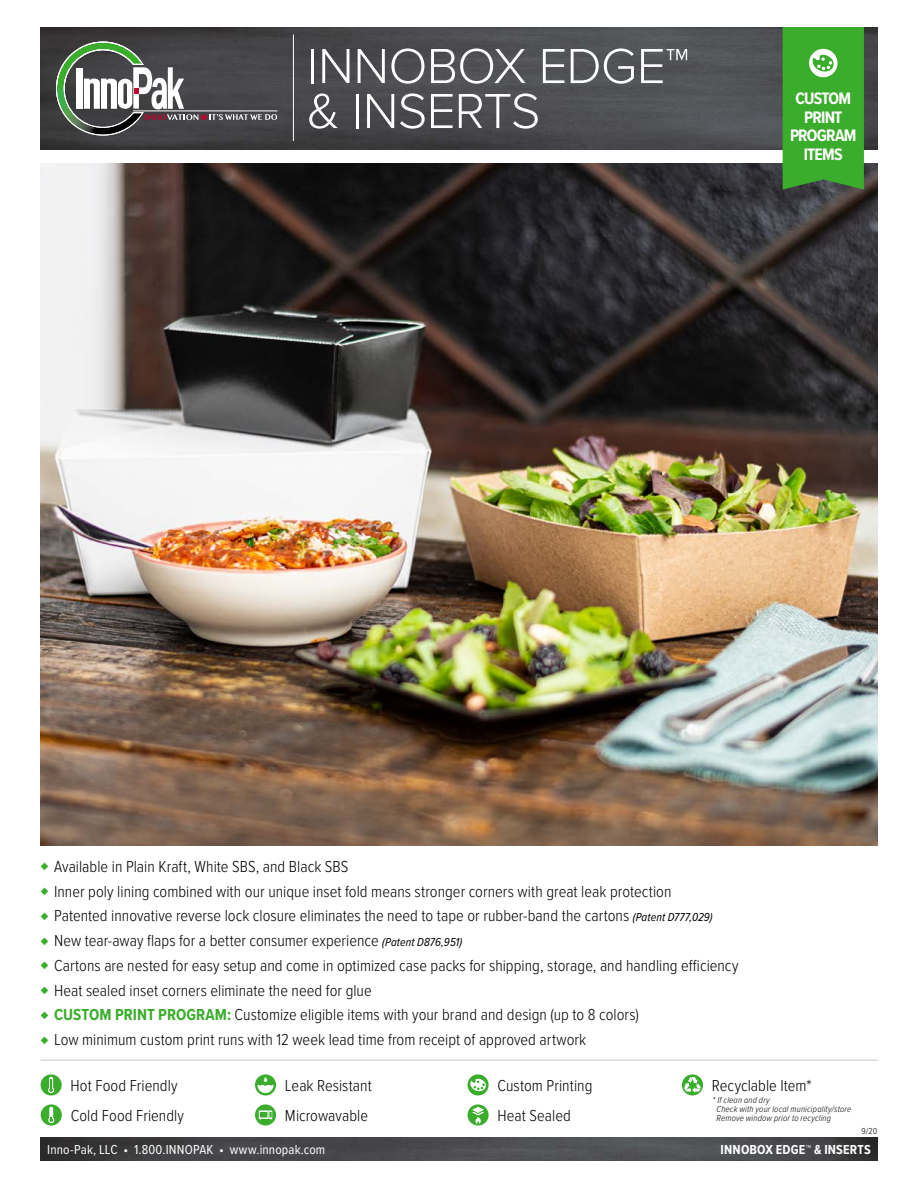
<style>
.page{position:relative;width:918px;height:1188px;background:#fff}
.page>*{position:absolute;margin:0;border:0;box-sizing:border-box;transform-origin:0 0}
.t1{font:300 51px/45px "Proxima Nova";letter-spacing:-.015em;color:#fff}
.t2{font:700 17.25px/18.8px "Proxima Nova Cond";letter-spacing:-.05em;color:#fff;text-align:center}
.t3{font:300 16.5px/30px "Proxima Nova Cond";color:#000}
.t4{font:13.5px "Proxima Nova Cond";letter-spacing:.01em;color:#fff}
.t5{font:700 13.5px "Proxima Nova Cond";letter-spacing:.015em;color:#fff}
.t6{font:italic 300 9px/9px "Proxima Nova Cond";letter-spacing:.02em;color:#000}
.t7{font:300 9px "Proxima Nova Cond";color:#000}
.s1{color:#3aad2c}
.s2{font-weight:400;font-style:italic;font-size:12px}
.s3{font-weight:700;color:#3aad2c}
</style>
<div class="page">
<img style="left:40px;top:1138px;width:837px;height:23px">
<img style="left:41px;top:27px;width:837px;height:123px">
<img style="left:40px;top:164px;width:838px;height:681px">
<hr style="left:293px;top:34px;width:1px;height:107px;background:#fff">
<svg style="left:56px;top:41px;width:221px;height:95px;background:#626563"></svg>
<svg style="left:783px;top:27px;width:81px;height:163px;background:#40ac33"></svg>
<hr style="left:40px;top:1060px;width:838px;height:1px;background:#c7c8ca">
<div style="left:41px;top:1074px;width:21px;height:21px;background:#3aad2c;border-radius:50%"></div>
<svg style="left:48px;top:1077px;width:6px;height:16px"></svg>
<div style="left:41px;top:1104px;width:21px;height:22px;background:#3aad2c;border-radius:50%"></div>
<svg style="left:48px;top:1107px;width:6px;height:16px"></svg>
<svg style="left:255px;top:1074px;width:21px;height:21px"></svg>
<svg style="left:257px;top:1077px;width:17px;height:17px"></svg>
<svg style="left:255px;top:1104px;width:21px;height:22px"></svg>
<svg style="left:259px;top:1110px;width:13px;height:10px"></svg>
<div style="left:468px;top:1074px;width:21px;height:21px;background:#3aad2c;border-radius:50%"></div>
<svg style="left:470px;top:1079px;width:16px;height:13px"></svg>
<svg style="left:682px;top:1074px;width:21px;height:21px"></svg>
<svg style="left:684px;top:1077px;width:17px;height:16px"></svg>
<svg style="left:468px;top:1104px;width:21px;height:22px"></svg>
<svg style="left:470px;top:1105px;width:16px;height:19px"></svg>
<h1 class="t1" style="left:307px;top:44px;width:383px">INNOBOX EDGE™ &amp; INSERTS</h1>
<p class="t2" style="left:790px;top:89px;width:68px">CUSTOM<br>PRINT<br>PROGRAM<br>ITEMS</p>
<p class="t3" style="left:41px;top:852px;width:309px"><span class="s1">◆</span> Available in Plain Kraft, White SBS, and Black SBS</p>
<p class="t3" style="left:41px;top:876px;width:632px"><span class="s1">◆</span> Inner poly lining combined with our unique inset fold means stronger corners with great leak protection</p>
<p class="t3" style="left:41px;top:901px;width:674px"><span class="s1">◆</span> Patented innovative reverse lock closure eliminates the need to tape or rubber-band the cartons <span class="s2">(Patent D777,029)</span></p>
<p class="t3" style="left:41px;top:926px;width:423px"><span class="s1">◆</span> New tear-away flaps for a better consumer experience <span class="s2">(Patent D876,951)</span></p>
<p class="t3" style="left:41px;top:951px;width:699px"><span class="s1">◆</span> Cartons are nested for easy setup and come in optimized case packs for shipping, storage, and handling efficiency</p>
<p class="t3" style="left:41px;top:975px;width:333px"><span class="s1">◆</span> Heat sealed inset corners eliminate the need for glue</p>
<p class="t3" style="left:41px;top:1000px;width:600px"><span class="s1">◆</span> <span class="s3">CUSTOM PRINT PROGRAM:</span> Customize eligible items with your brand and design (up to 8 colors)</p>
<p class="t3" style="left:41px;top:1025px;width:547px"><span class="s1">◆</span> Low minimum custom print runs with 12 week lead time from receipt of approved artwork</p>
<p class="t3" style="left:71px;top:1071px;width:115px">Hot Food Friendly<br>Cold Food Friendly</p>
<p class="t3" style="left:285px;top:1071px;width:88px">Leak Resistant<br>Microwavable</p>
<p class="t3" style="left:498px;top:1071px;width:96px">Custom Printing</p>
<p class="t3" style="left:712px;top:1071px;width:101px">Recyclable Item*</p>
<p class="t6" style="left:717px;top:1095px;width:136px;text-indent:-4px">* If clean and dry<br>Check with your local municipality/store<br>Remove window prior to recycling</p>
<p class="t3" style="left:498px;top:1101px;width:75px">Heat Sealed</p>
<p class="t7" style="left:862px;top:1125px;width:17px">9/20</p>
<p class="t4" style="left:47px;top:1142px;width:280px">Inno-Pak, LLC • 1.800.INNOPAK • www.innopak.com</p>
<p class="t5" style="left:721px;top:1142px;width:152px">INNOBOX EDGE™ &amp; INSERTS</p>
</div>
